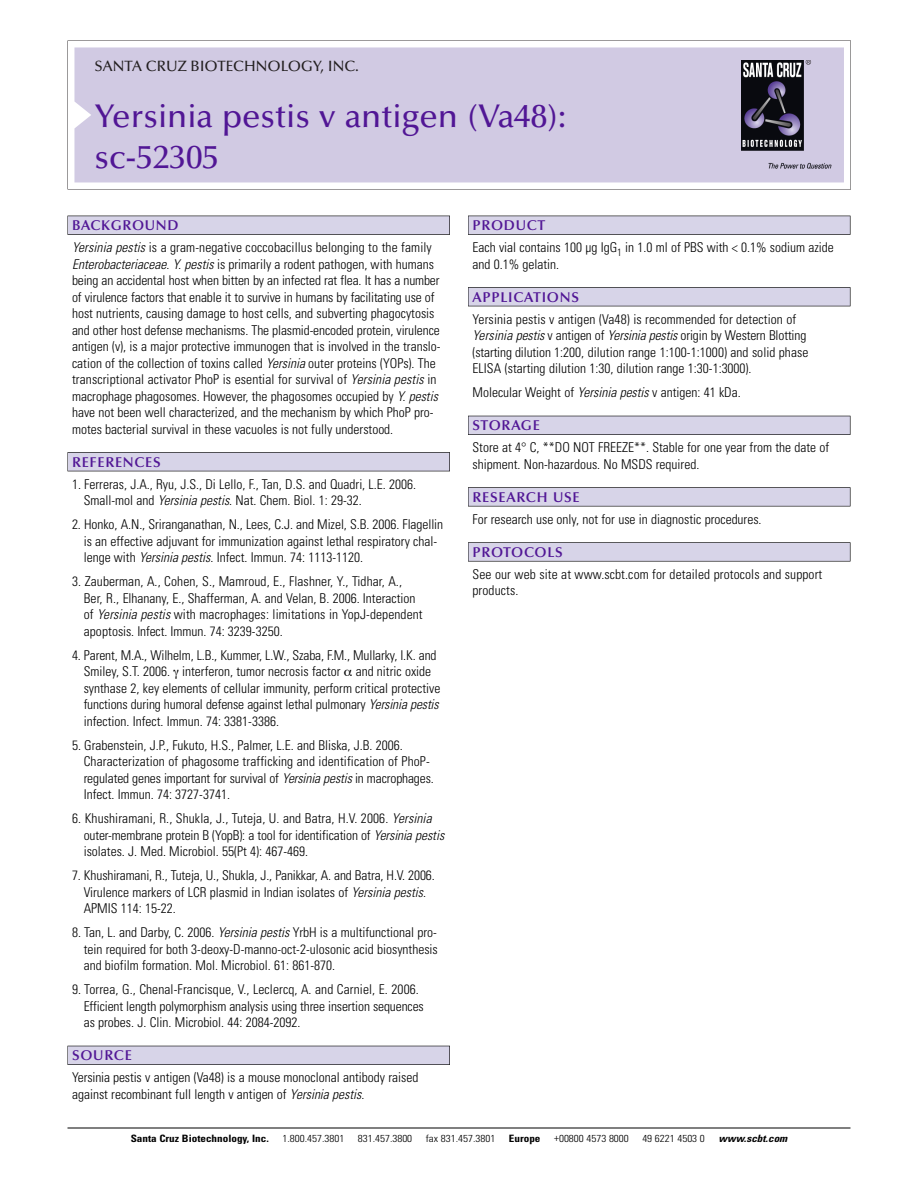
<style>
.page{position:relative;width:918px;height:1188px;background:#fff}
.page>*{position:absolute;margin:0;border:0;box-sizing:border-box;transform-origin:0 0}
.t1{font:500 33px/40.5px "Optima";color:#511695}
.t2{font:500 15px "Optima";color:#231f20}
.t3{font:600 14.25px "Optima";letter-spacing:.05em;color:#511695}
.t4{font:300 condensed 13.5px/16.5px "Univers";color:#000}
.t5{font:300 condensed 10.2px "Univers";color:#000;scale:1.1 1}
.t6{font:700 condensed 10.2px "Univers";color:#000;scale:1.1 1}
.t7{font:italic 700 condensed 10.2px "Univers";color:#000;scale:1.1 1}
.s1{font-style:italic}
</style>
<div class="page">
<svg style="left:68px;top:40px;width:783px;height:149px"></svg>
<div style="left:74px;top:47px;width:770px;height:135px;background:#d1cae3"></div>
<img style="left:741px;top:60px;width:90px;height:108px">
<div style="left:68px;top:216px;width:382px;height:19px;background:#535256"></div>
<div style="left:68px;top:216px;width:381px;height:18px;background:#d7d4e8"></div>
<div style="left:68px;top:452px;width:382px;height:19px;background:#515155"></div>
<div style="left:68px;top:453px;width:381px;height:18px;background:#d7d4e8"></div>
<div style="left:68px;top:1046px;width:382px;height:19px;background:#515057"></div>
<div style="left:68px;top:1046px;width:381px;height:18px;background:#d7d4e8"></div>
<div style="left:468px;top:216px;width:382px;height:19px;background:#535256"></div>
<div style="left:468px;top:216px;width:382px;height:18px;background:#d7d4e8"></div>
<div style="left:468px;top:287px;width:382px;height:19px;background:#515155"></div>
<div style="left:468px;top:288px;width:382px;height:18px;background:#d7d4e8"></div>
<div style="left:468px;top:416px;width:382px;height:19px;background:#515057"></div>
<div style="left:468px;top:416px;width:382px;height:18px;background:#d7d4e8"></div>
<div style="left:468px;top:487px;width:382px;height:19px;background:#575659"></div>
<div style="left:468px;top:488px;width:382px;height:18px;background:#d7d4e8"></div>
<svg style="left:468px;top:542px;width:382px;height:20px"></svg>
<div style="left:468px;top:543px;width:382px;height:18px;background:#d7d4e8"></div>
<hr style="left:68px;top:1128px;width:782px;height:1px;background:#000">
<p class="t2" style="left:94px;top:60px;width:266px">SANTA CRUZ BIOTECHNOLOGY, INC.</p>
<p class="t1" style="left:94px;top:99px;width:473px">Yersinia pestis v antigen (Va48): sc-52305</p>
<p class="t3" style="left:72px;top:219px;width:108px">BACKGROUND</p>
<p class="t4" style="left:72px;top:240px;width:370px"><span class="s1">Yersinia pestis</span> is a gram-negative coccobacillus belonging to the family <span class="s1">Enterobacteriaceae</span>. <span class="s1">Y.pestis</span> is primarily a rodent pathogen, with humans being an accidental host when bitten by an infected rat flea. It has a number of virulence factors that enable it to survive in humans by facilitating use of host nutrients, causing damage to host cells, and subverting phagocytosis and other host defense mechanisms. The plasmid-encoded protein, virulence antigen (v), is a major protective immunogen that is involved in the translo&shy;cation of the collection of toxins called <span class="s1">Yersinia</span> outer proteins (YOPs). The transcriptional activator PhoP is esential for survival of <span class="s1">Yersinia pestis</span> in macrophage phagosomes. However, the phagosomes occupied by <span class="s1">Y.pestis </span>have not been well characterized, and the mechanism by which PhoP pro&shy;motes bacterial survival in these vacuoles is not fully understood.</p>
<p class="t3" style="left:72px;top:456px;width:90px">REFERENCES</p>
<p class="t4" style="left:84px;top:477px;width:334px;text-indent:-12px">1. Ferreras, J.A., Ryu, J.S., Di Lello, F., Tan, D.S. and Quadri, L.E. 2006.<br>Small-mol and <span class="s1">Yersinia pestis</span>. Nat. Chem. Biol. 1: 29-32.</p>
<p class="t4" style="left:84px;top:517px;width:361px;text-indent:-12px">2. Honko, A.N., Sriranganathan, N., Lees, C.J. and Mizel, S.B. 2006. Flagellin is an effective adjuvant for immunization against lethal respiratory chal&shy;lenge with <span class="s1">Yersinia pestis</span>. Infect. Immun. 74: 1113-1120.</p>
<p class="t4" style="left:84px;top:574px;width:340px;text-indent:-12px">3. Zauberman, A., Cohen, S., Mamroud, E., Flashner, Y., Tidhar, A., Ber, R., Elhanany, E., Shafferman, A. and Velan, B. 2006. Interaction of <span class="s1">Yersinia pestis</span> with macrophages: limitations in YopJ-dependent apoptosis. Infect. Immun. 74: 3239-3250.</p>
<p class="t4" style="left:84px;top:648px;width:359px;text-indent:-12px">4. Parent, M.A., Wilhelm, L.B., Kummer, L.W., Szaba, F.M., Mullarky, I.K. and Smiley, S.T. 2006. interferon, tumor necrosis factor and nitric oxide synthase 2, key elements of cellular immunity, perform critical protective functions during humoral defense against lethal pulmonary <span class="s1">Yersinia pestis </span>infection. Infect. Immun. 74: 3381-3386.</p>
<p class="t4" style="left:84px;top:738px;width:352px;text-indent:-12px">5. Grabenstein, J.P., Fukuto, H.S., Palmer, L.E. and Bliska, J.B. 2006.<br>Characterization of phagosome trafficking and identification of PhoP&shy;regulated genes important for survival of <span class="s1">Yersinia pestis</span>in macrophages.<br>Infect. Immun. 74: 3727-3741.</p>
<p class="t4" style="left:84px;top:811px;width:365px;text-indent:-12px">6. Khushiramani, R., Shukla, J., Tuteja, U. and Batra, H.V. 2006. <span class="s1">Yersinia </span>outer-membrane protein B (YopB): a tool for identification of <span class="s1">Yersiniapestis </span>isolates. J. Med. Microbiol. 55(Pt 4): 467-469.</p>
<p class="t4" style="left:84px;top:868px;width:353px;text-indent:-12px">7. Khushiramani, R., Tuteja, U., Shukla, J., Panikkar, A. and Batra, H.V. 2006.<br>Virulence markers of LCR plasmid in Indian isolates of <span class="s1">Yersinia pestis</span>.<br>APMIS 114: 15-22.</p>
<p class="t4" style="left:84px;top:925px;width:356px;text-align:justify;text-indent:-12px">8. Tan, L. and Darby, C. 2006. <span class="s1">Yersinia pestis</span> YrbH is a multifunctional pro&shy;tein required for both 3-deoxy-D-manno-oct-2-ulosonic acid biosynthesis and biofilm formation. Mol. Microbiol. 61: 861-870.</p>
<p class="t4" style="left:84px;top:982px;width:342px;text-indent:-12px">9. Torrea, G., Chenal-Francisque, V., Leclercq, A. and Carniel, E. 2006.<br>Efficient length polymorphism analysis using three insertion sequences as probes. J. Clin. Microbiol. 44: 2084-2092.</p>
<p class="t3" style="left:72px;top:1049px;width:61px">SOURCE</p>
<p class="t4" style="left:72px;top:1071px;width:348px">Yersinia pestis v antigen (Va48) is a mouse monoclonal antibody raised against recombinant full length v antigen of <span class="s1">Yersinia pestis</span>.</p>
<p class="t3" style="left:473px;top:219px;width:74px">PRODUCT</p>
<p class="t4" style="left:473px;top:240px;width:363px">Each vial contains 100 µg IgG<sub>1</sub> in 1.0 ml of PBS with &lt; 0.1% sodium azide and 0.1% gelatin.</p>
<p class="t3" style="left:473px;top:291px;width:108px">APPLICATIONS</p>
<p class="t4" style="left:473px;top:312px;width:337px">Yersinia pestis v antigen (Va48) is recommended for detection of <span class="s1">Yersinia pestis</span>v antigen of <span class="s1">Yersinia pestis</span>origin by Western Blotting (starting dilution 1:200, dilution range 1:100-1:1000) and solid phase ELISA (starting dilution 1:30, dilution range 1:30-1:3000).</p>
<p class="t4" style="left:473px;top:385px;width:270px">Molecular Weight of <span class="s1">Yersinia pestis</span> v antigen: 41 kDa.</p>
<p class="t3" style="left:473px;top:419px;width:69px">STORAGE</p>
<p class="t4" style="left:473px;top:441px;width:358px">Store at 4° C, **DO NOT FREEZE**. Stable for one year from the date of shipment. Non-hazardous. No MSDS required.</p>
<p class="t3" style="left:473px;top:491px;width:109px">RESEARCH USE</p>
<p class="t4" style="left:473px;top:512px;width:291px">For research use only, not for use in diagnostic procedures.</p>
<p class="t3" style="left:473px;top:546px;width:92px">PROTOCOLS</p>
<p class="t4" style="left:473px;top:567px;width:351px">See our web site at www.scbt.com for detailed protocols and support products.</p>
<p class="t6" style="left:131px;top:1135px;width:127px">Santa Cruz Biotechnology, Inc.</p>
<p class="t5" style="left:282px;top:1135px;width:58px">1.800.457.3801</p>
<p class="t5" style="left:358px;top:1135px;width:51px">831.457.3800</p>
<p class="t5" style="left:426px;top:1135px;width:65px">fax 831.457.3801</p>
<p class="t6" style="left:509px;top:1135px;width:30px">Europe</p>
<p class="t5" style="left:554px;top:1135px;width:69px">+00800 4573 8000</p>
<p class="t5" style="left:642px;top:1135px;width:58px">49 6221 4503 0</p>
<p class="t7" style="left:719px;top:1135px;width:66px">www.scbt.com</p>
</div>
